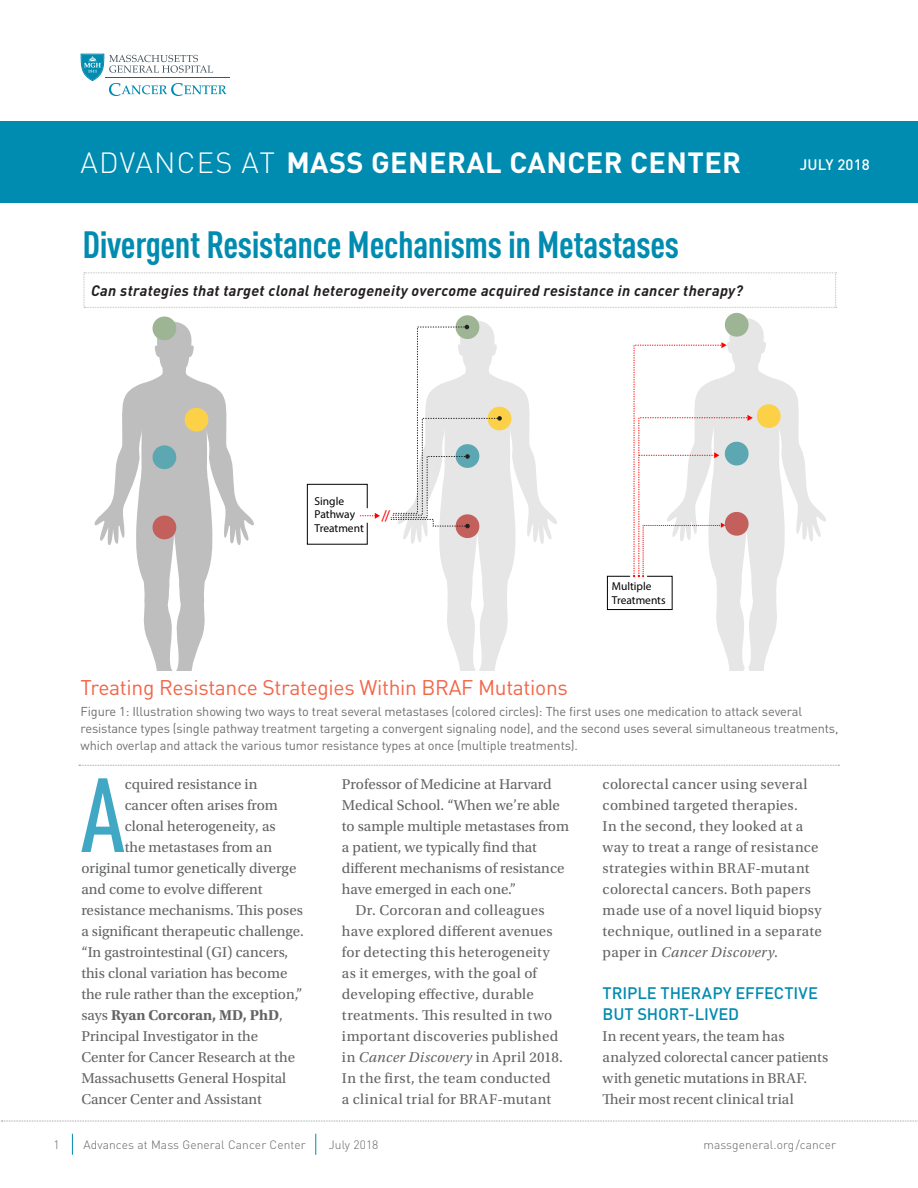
<style>
.page{position:relative;width:918px;height:1188px;background:#fff}
.page>*{position:absolute;margin:0;border:0;box-sizing:border-box;transform-origin:0 0}
.t1{font:500 103.5px "DIN Cond";color:#40a8c4}
.t2{font:700 37.5px "DIN Cond";letter-spacing:-.01em;color:#008bb0}
.t3{font:700 28.95px "DIN";letter-spacing:.015em;color:#fff}
.t4{font:21px "DIN";letter-spacing:-.015em;color:#f26649}
.t5{font:500 16.5px/21px "DIN";color:#008bb0}
.t6{font:15.75px "Myriad Pro";color:#f00}
.t7{font:15px/21px "Utopia Std";color:#636466}
.t8{font:15px/21px "Utopia Std";letter-spacing:.02em;color:#636466}
.t9{font:italic 700 15px "DIN";letter-spacing:.02em;color:#231f20}
.t10{font:italic 15px "Utopia Std";letter-spacing:.02em;color:#636466}
.t11{font:15px "Utopia Std";letter-spacing:.03em;color:#636466}
.t12{font:700 15px "Utopia Std";color:#636466}
.t13{font:500 15px "DIN";letter-spacing:.01em;color:#fff}
.t14{font:12.75px/17.2px "DIN";letter-spacing:-.01em;color:#6d6e71}
.t15{font:300 12px "DIN";letter-spacing:.01em;color:#636466}
.t16{font:11.4px/13.8px "Myriad Pro";color:#000}
.s1{font-weight:300}
.s2{font-weight:400}
.s3{font-style:normal}
.s4{font-style:italic}
</style>
<div class="page">
<svg style="left:72px;top:1134px;width:1px;height:21px"></svg>
<svg style="left:316px;top:1134px;width:1px;height:21px"></svg>
<svg style="left:143px;top:610px;width:62px;height:61px;fill:#bfbebe"></svg>
<svg style="left:447px;top:610px;width:61px;height:61px;fill:#e6e6e6"></svg>
<svg style="left:666px;top:610px;width:111px;height:61px"></svg>
<div style="left:0;top:121px;width:918px;height:82px;background:#008bb0"></div>
<hr style="left:106px;top:78px;width:124px;height:1px;background:#455560">
<svg style="left:81px;top:54px;width:145px;height:42px"></svg>
<svg style="left:84px;top:273px;width:753px;height:337px"></svg>
<svg style="left:1px;top:1121px;width:917px;height:1px"></svg>
<svg style="left:79px;top:765px;width:760px;height:1px"></svg>
<h3 class="t3" style="left:81px;top:144px;width:662px"><span class="s1">ADVANCES AT</span> MASS GENERAL CANCER CENTER</h3>
<h2 class="t2" style="left:82px;top:222px;width:598px">Divergent Resistance Mechanisms in Metastases</h2>
<p class="t9" style="left:91px;top:281px;width:653px">Can strategies that target clonal heterogeneity overcome acquired resistance in cancer therapy?</p>
<p class="t13" style="left:800px;top:155px;width:72px">JULY 2018</p>
<p class="t16" style="left:315px;top:494px;width:51px">Single<br>Pathway<br>Treatment</p>
<p class="t6" style="left:382px;top:506px;width:10px">//</p>
<p class="t16" style="left:612px;top:579px;width:55px">Multiple<br>Treatments</p>
<h3 class="t4" style="left:81px;top:675px;width:489px">Treating Resistance Strategies Within BRAF Mutations</h3>
<p class="t14" style="left:81px;top:702px;width:759px">Figure 1: Illustration showing two ways to treat several metastases (colored circles): The first uses one medication to attack several resistance types (single pathway treatment targeting a convergent signaling node), and the second uses several simultaneous treatments, which overlap and attack the various tumor resistance types at once (multiple treatments).</p>
<h1 class="t1" style="left:81px;top:754px;width:45px">A</h1>
<p class="t7" style="left:125px;top:774px;width:134px">cquired resistance in</p>
<p class="t7" style="left:125px;top:795px;width:155px">cancer often arises from</p>
<p class="t7" style="left:125px;top:816px;width:153px">clonal heterogeneity, as</p>
<p class="t7" style="left:125px;top:837px;width:149px">the metastases from an</p>
<p class="t7" style="left:81px;top:858px;width:217px">original tumor genetically diverge</p>
<p class="t7" style="left:81px;top:879px;width:183px">and come to evolve different</p>
<p class="t7" style="left:81px;top:900px;width:223px">resistance mechanisms. This poses</p>
<p class="t7" style="left:81px;top:921px;width:224px">a significant therapeutic challenge.</p>
<p class="t7" style="left:81px;top:942px;width:209px">“In gastrointestinal (GI) cancers,</p>
<p class="t7" style="left:81px;top:963px;width:208px">this clonal variation has become</p>
<p class="t7" style="left:81px;top:984px;width:223px">the rule rather than the exception,”</p>
<p class="t12" style="left:81px;top:1006px;width:203px"><span class="s2">says</span> Ryan Corcoran, MD, PhD<span class="s2">,</span></p>
<p class="t7" style="left:81px;top:1026px;width:178px">Principal Investigator in the</p>
<p class="t7" style="left:81px;top:1047px;width:215px">Center for Cancer Research at the</p>
<p class="t7" style="left:81px;top:1068px;width:207px">Massachusetts General Hospital</p>
<p class="t7" style="left:81px;top:1089px;width:182px">Cancer Center and Assistant</p>
<p class="t7" style="left:342px;top:774px;width:211px">Professor of Medicine at Harvard</p>
<p class="t7" style="left:342px;top:795px;width:219px">Medical School. “When we’re able</p>
<p class="t7" style="left:342px;top:816px;width:229px">to sample multiple metastases from</p>
<p class="t7" style="left:342px;top:837px;width:196px">a patient, we typically find that</p>
<p class="t7" style="left:342px;top:858px;width:224px">different mechanisms of resistance</p>
<p class="t7" style="left:342px;top:879px;width:176px">have emerged in each one.”</p>
<p class="t8" style="left:355px;top:900px;width:191px">Dr. Corcoran and colleagues</p>
<p class="t7" style="left:342px;top:921px;width:212px">have explored different avenues</p>
<p class="t7" style="left:342px;top:942px;width:209px">for detecting this heterogeneity</p>
<p class="t7" style="left:342px;top:963px;width:196px">as it emerges, with the goal of</p>
<p class="t7" style="left:342px;top:984px;width:193px">developing effective, durable</p>
<p class="t8" style="left:342px;top:1005px;width:212px">treatments. This resulted in two</p>
<p class="t8" style="left:342px;top:1026px;width:218px">important discoveries published</p>
<p class="t10" style="left:342px;top:1049px;width:223px"><span class="s3">in</span> Cancer Discovery <span class="s3">in April 2018.</span></p>
<p class="t8" style="left:342px;top:1068px;width:210px">In the first, the team conducted</p>
<p class="t11" style="left:342px;top:1091px;width:211px">a clinical trial for BRAF-mutant</p>
<p class="t8" style="left:603px;top:774px;width:221px">colorectal cancer using several combined targeted therapies.<br>In the second, they looked at a way to treat a range of resistance strategies within BRAF-mutant colorectal cancers. Both papers made use of a novel liquid biopsy technique, outlined in a separate paper in <span class="s4">Cancer Discovery</span>.</p>
<p class="t5" style="left:603px;top:982px;width:217px">TRIPLE THERAPY EFFECTIVE<br>BUT SHORT-LIVED</p>
<p class="t7" style="left:603px;top:1026px;width:227px">In recent years, the team has analyzed colorectal cancer patients with genetic mutations in BRAF.<br>Their most recent clinical trial</p>
<p class="t15" style="left:53px;top:1137px;width:8px">1</p>
<p class="t15" style="left:84px;top:1137px;width:224px">Advances at Mass General Cancer Center</p>
<p class="t15" style="left:329px;top:1137px;width:51px">July 2018</p>
<p class="t15" style="left:703px;top:1137px;width:134px">massgeneral.org/cancer</p>
</div>
